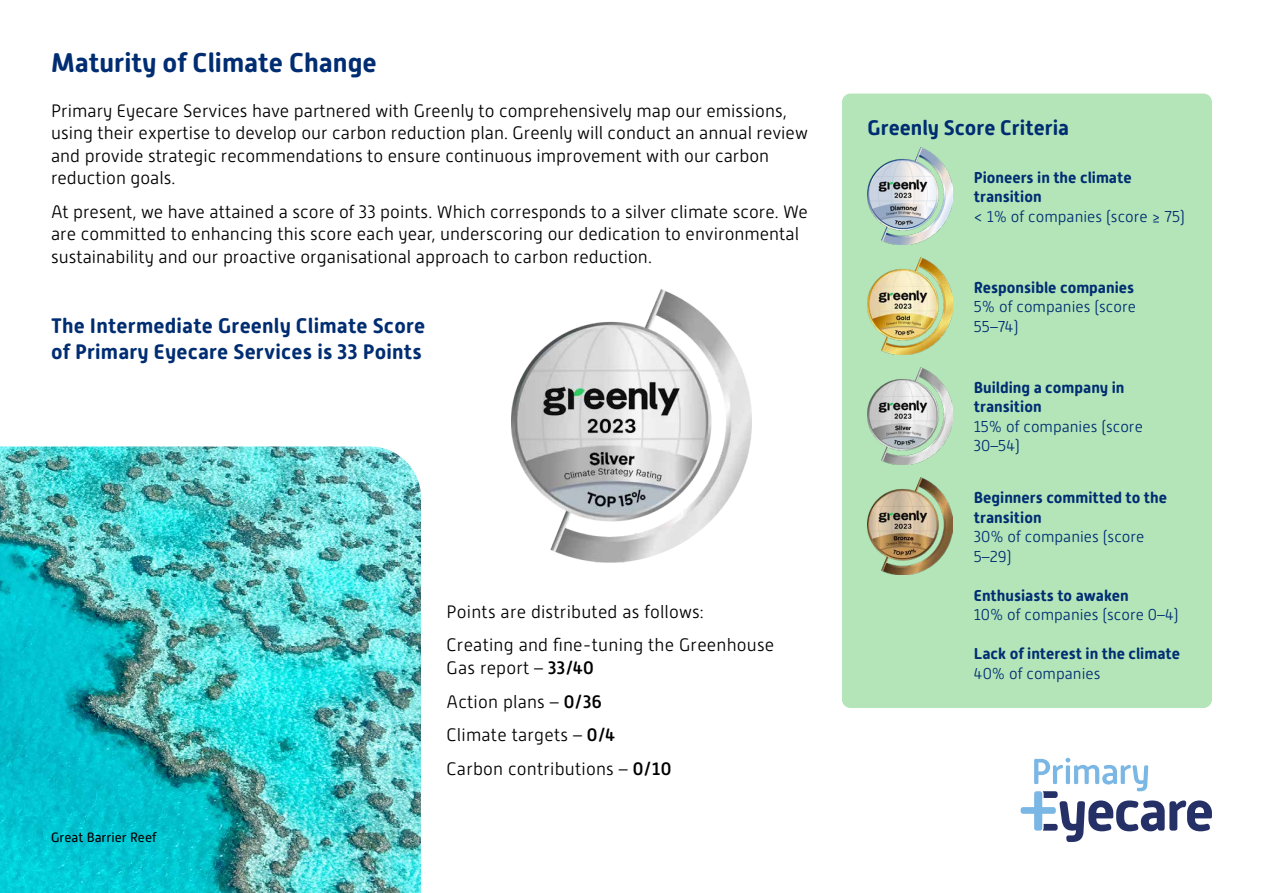
<style>
.page{position:relative;width:1263px;height:893px;background:#fff}
.page>*{position:absolute;margin:0;border:0;box-sizing:border-box;transform-origin:0 0}
.t1{font:700 27px "Alwyn New Rounded";color:#002d72}
.t2{font:700 21px/25.5px "Alwyn New Rounded";letter-spacing:.01em;color:#002d72}
.t3{font:300 18px/22.5px "Alwyn New Rounded";color:#000}
.t4{font:700 15.75px/19.5px "Alwyn New Rounded";color:#002d72}
.t5{font:300 15.75px/19.5px "Alwyn New Rounded";color:#002d72}
.t6{font:13.5px "Alwyn New Rounded";color:#000}
.s1{font-weight:500}
</style>
<div class="page">
<img style="left:0;top:446px;width:421px;height:447px">
<img style="left:512px;top:289px;width:239px;height:273px">
<div style="left:842px;top:94px;width:370px;height:614px;background:#b3e5b8;border-radius:9px"></div>
<img style="left:867px;top:148px;width:85px;height:97px">
<img style="left:867px;top:367px;width:85px;height:98px">
<img style="left:867px;top:257px;width:85px;height:98px">
<img style="left:867px;top:477px;width:85px;height:97px">
<svg style="left:1020px;top:758px;width:192px;height:84px"></svg>
<h1 class="t1" style="left:51px;top:47px;width:327px">Maturity of Climate Change</h1>
<p class="t3" style="left:51px;top:99px;width:758px">Primary Eyecare Services have partnered with Greenly to comprehensively map our emissions, using their expertise to develop our carbon reduction plan. Greenly will conduct an annual review and provide strategic recommendations to ensure continuous improvement with our carbon reduction goals.</p>
<p class="t3" style="left:51px;top:200px;width:758px">At present, we have attained a score of 33 points. Which corresponds to a silver climate score. We are committed to enhancing this score each year, underscoring our dedication to environmental sustainability and our proactive organisational approach to carbon reduction.</p>
<p class="t2" style="left:51px;top:313px;width:376px">The Intermediate Greenly Climate Score of Primary Eyecare Services is 33 Points</p>
<p class="t6" style="left:51px;top:830px;width:107px">Great Barrier Reef</p>
<p class="t3" style="left:446px;top:594px;width:329px;line-height:33.8px">Points are distributed as follows:<br>Creating and fine-tuning the Greenhouse</p>
<p class="t3" style="left:446px;top:651px;width:226px;line-height:33.8px">Gas report – <span class="s1">33/40<br></span>Action plans – <span class="s1">0/36<br></span>Climate targets – <span class="s1">0/4<br></span>Carbon contributions – <span class="s1">0/10</span></p>
<p class="t2" style="left:867px;top:115px;width:203px">Greenly Score Criteria</p>
<p class="t4" style="left:974px;top:167px;width:159px">Pioneers in the climate transition</p>
<p class="t5" style="left:974px;top:206px;width:213px">&lt; 1% of companies (score ≥ 75)</p>
<p class="t4" style="left:974px;top:277px;width:162px">Responsible companies</p>
<p class="t5" style="left:974px;top:297px;width:164px">5% of companies (score<br>55–74)</p>
<p class="t4" style="left:974px;top:378px;width:152px">Building a company in transition</p>
<p class="t5" style="left:974px;top:417px;width:171px">15% of companies (score<br>30–54)</p>
<p class="t4" style="left:974px;top:488px;width:195px">Beginners committed to the transition</p>
<p class="t5" style="left:974px;top:527px;width:172px">30% of companies (score<br>5–29)</p>
<p class="t4" style="left:974px;top:585px;width:156px">Enthusiasts to awaken</p>
<p class="t5" style="left:974px;top:605px;width:206px">10% of companies (score 0–4)</p>
<p class="t4" style="left:974px;top:644px;width:208px">Lack of interest in the climate</p>
<p class="t5" style="left:974px;top:663px;width:128px">40% of companies</p>
</div>
